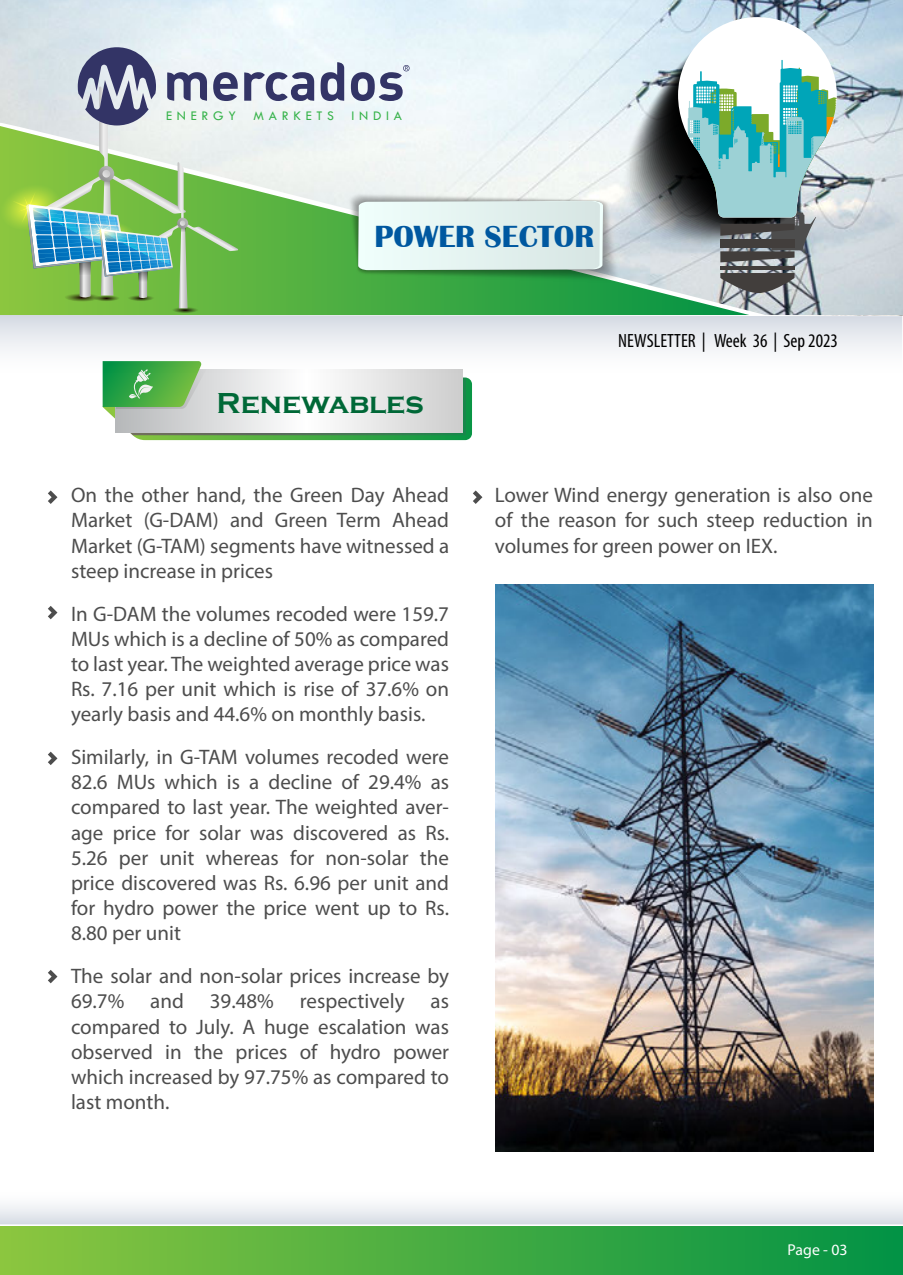
<style>
.page{position:relative;width:903px;height:1275px;background:#fff}
.page>*{position:absolute;margin:0;border:0;box-sizing:border-box;transform-origin:0 0}
.t1{font:700 31.5px "Britannic";color:#0058a0}
.t2{font:700 29.75px "Copperplate Gothic";color:#006837}
.t3{font:21px/25.2px "Myriad Pro";color:#4d4d4d;text-align:justify}
.t4{font:condensed 19.25px "Myriad Pro";color:#000}
.t5{font:15.75px "Myriad Pro";color:#fff}
.t6{font:13.65px "Tw Cen";letter-spacing:.35em;color:#37b34a}
</style>
<div class="page">
<div style="left:0;top:1226px;width:903px;height:49px;background:linear-gradient(to right,#8cc63f,#019245)"></div>
<svg style="left:48px;top:490px;width:9px;height:14px"></svg>
<svg style="left:473px;top:490px;width:9px;height:14px"></svg>
<svg style="left:48px;top:606px;width:9px;height:13px"></svg>
<svg style="left:48px;top:752px;width:9px;height:13px"></svg>
<svg style="left:48px;top:970px;width:9px;height:13px"></svg>
<svg style="left:102px;top:374px;width:370px;height:66px"></svg>
<img style="left:495px;top:584px;width:378px;height:567px">
<svg style="left:0;top:315px;width:902px;height:59px"></svg>
<img style="left:0;top:0;width:903px;height:315px">
<svg style="left:172px;top:306px;width:26px;height:7px"></svg>
<svg style="left:0;top:1205px;width:903px;height:19px"></svg>
<svg style="left:244px;top:72px;width:70px;height:29px"></svg>
<svg style="left:321px;top:17px;width:516px;height:276px"></svg>
<svg style="left:0;top:47px;width:238px;height:261px"></svg>
<p class="t6" style="left:166px;top:107px;width:71px">ENERGY</p>
<p class="t6" style="left:253px;top:107px;width:82px">MARKETS</p>
<p class="t6" style="left:351px;top:107px;width:52px">INDIA</p>
<h1 class="t1" style="left:375px;top:218px;width:221px">POWER SECTOR</h1>
<h2 class="t2" style="left:217px;top:386px;width:209px">Renewables</h2>
<p class="t4" style="left:618px;top:329px;width:221px">NEWSLETTER | Week 36 | Sep 2023</p>
<p class="t3" style="left:71px;top:482px;width:380px">On the other hand, the Green Day Ahead Market (G-DAM) and Green Term Ahead Market (G-TAM) segments have witnessed a steep increase in prices</p>
<p class="t3" style="left:71px;top:601px;width:380px">In G-DAM the volumes recoded were 159.7<br>MUs which is a decline of 50% as compared to last year. The weighted average price was Rs. 7.16 per unit which is rise of 37.6% on yearly basis and 44.6% on monthly basis.</p>
<p class="t3" style="left:71px;top:744px;width:380px">Similarly, in G-TAM volumes recoded were 82.6 MUs which is a decline of 29.4% as compared to last year. The weighted aver&shy;age price for solar was discovered as Rs.<br>5.26 per unit whereas for non-solar the price discovered was Rs. 6.96 per unit and for hydro power the price went up to Rs.<br>8.80 per unit</p>
<p class="t3" style="left:71px;top:963px;width:380px">The solar and non-solar prices increase by 69.7% and 39.48% respectively as compared to July. A huge escalation was observed in the prices of hydro power which increased by 97.75% as compared to last month.</p>
<p class="t3" style="left:495px;top:482px;width:380px">Lower Wind energy generation is also one of the reason for such steep reduction in volumes for green power on IEX.</p>
<p class="t5" style="left:787px;top:1240px;width:61px">Page - 03</p>
</div>
